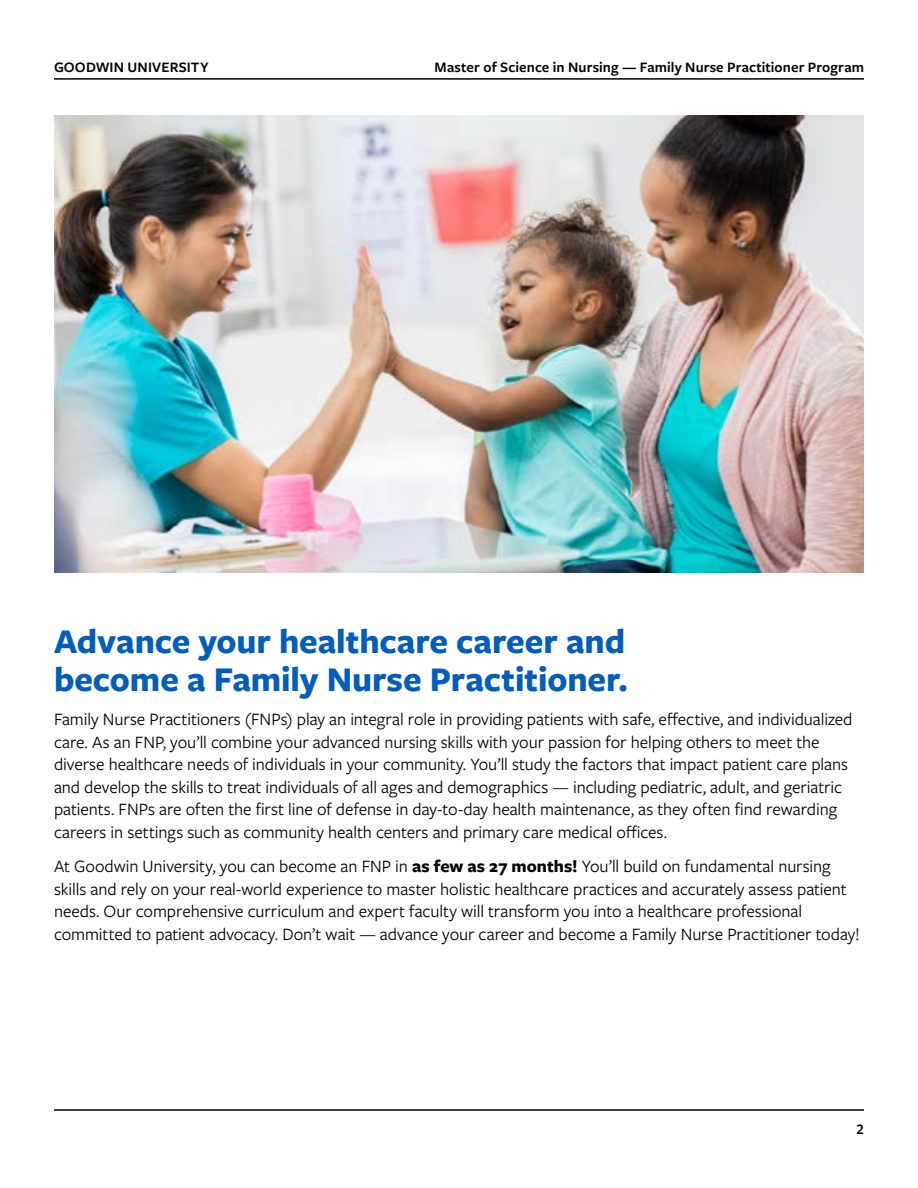
<style>
.page{position:relative;width:918px;height:1188px;background:#fff}
.page>*{position:absolute;margin:0;border:0;box-sizing:border-box;transform-origin:0 0}
.t1{font:700 36px/37.5px "Freight Sans Pro";color:#005cb9}
.t2{font:18px/22.5px "Freight Sans Pro";letter-spacing:-.005em;color:#000}
.t3{font:600 15px "Freight Sans Pro";letter-spacing:.01em;color:#000}
.s1{font-weight:700}
</style>
<div class="page">
<hr style="left:54px;top:78px;width:810px;height:2px;background:#000">
<hr style="left:54px;top:1109px;width:810px;height:2px;background:#000">
<img style="left:54px;top:115px;width:810px;height:457px">
<p class="t3" style="left:54px;top:57px;width:156px">GOODWIN UNIVERSITY</p>
<p class="t3" style="left:435px;top:57px;width:431px">Master of Science in Nursing — Family Nurse Practitioner Program</p>
<h1 class="t1" style="left:54px;top:622px;width:576px">Advance your healthcare career and become a Family Nurse Practitioner.</h1>
<p class="t2" style="left:54px;top:708px;width:800px">Family Nurse Practitioners (FNPs) play an integral role in providing patients with safe, effective, and individualized care. As an FNP, you’ll combine your advanced nursing skills with your passion for helping others to meet the diverse healthcare needs of individuals in your community. You’ll study the factors that impact patient care plans and develop the skills to treat individuals of all ages and demographics — including pediatric, adult, and geriatric patients. FNPs are often the first line of defense in day-to-day health maintenance, as they often find rewarding careers in settings such as community health centers and primary care medical offices.</p>
<p class="t2" style="left:54px;top:855px;width:807px">At Goodwin University, you can become an FNP in <span class="s1">as few as 27 months!</span> You’ll build on fundamental nursing skills and rely on your real-world experience to master holistic healthcare practices and accurately assess patient needs. Our comprehensive curriculum and expert faculty will transform you into a healthcare professional committed to patient advocacy. Don’t wait — advance your career and become a Family Nurse Practitioner today!</p>
<p class="t3" style="left:856px;top:1119px;width:9px">2</p>
</div>
